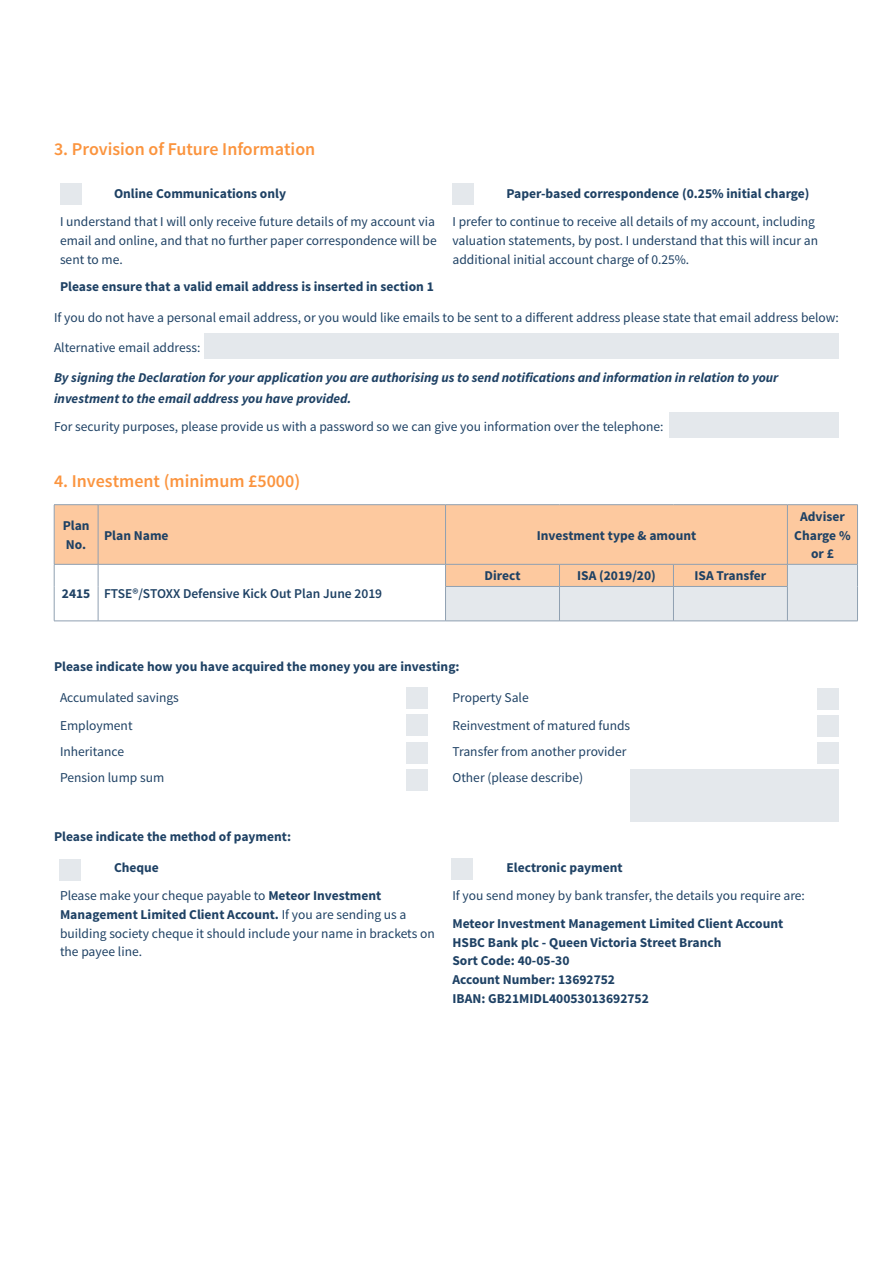
<style>
.page{position:relative;width:893px;height:1263px;background:#fff}
.page>*{position:absolute;margin:0;border:0;box-sizing:border-box;transform-origin:0 0}
.Sub-heading{font:600 18px "Source Sans Pro";color:#fb943e}
.Body_Text{font:13.5px/18.8px "Source Sans Pro";color:#1e4164}
.Body_Text-2{font:700 13.5px/18.8px "Source Sans Pro";color:#1e4164}
.Body_Text-3{font:italic 700 13.5px/21px "Source Sans Pro";color:#1e4164}
.Body_Text-4{font:600 13.5px "Source Sans Pro";color:#1e4164}
.s1{font-weight:700}
</style>
<div class="page">
<svg style="left:55px;top:505px;width:802px;height:81px;background:#fcd0ad"></svg>
<hr style="left:54px;top:504px;width:44px;height:1px;background:#8fa0b1">
<hr style="left:54px;top:505px;width:1px;height:59px;background:#8fa0b1">
<hr style="left:98px;top:504px;width:347px;height:1px;background:#8fa0b1">
<hr style="left:98px;top:505px;width:1px;height:59px;background:#8fa0b1">
<hr style="left:446px;top:504px;width:113px;height:1px;background:#8fa0b1">
<hr style="left:445px;top:505px;width:1px;height:59px;background:#8fa0b1">
<hr style="left:559px;top:504px;width:114px;height:1px;background:#8fa0b1">
<hr style="left:673px;top:504px;width:114px;height:1px;background:#8fa0b1">
<hr style="left:787px;top:504px;width:71px;height:1px;background:#8fa0b1">
<hr style="left:787px;top:505px;width:1px;height:59px;background:#8fa0b1">
<hr style="left:857px;top:505px;width:1px;height:59px;background:#8fa0b1">
<hr style="left:54px;top:564px;width:44px;height:1px;background:#8fa0b1">
<svg style="left:54px;top:565px;width:1px;height:21px"></svg>
<hr style="left:98px;top:564px;width:347px;height:1px;background:#8fa0b1">
<svg style="left:98px;top:564px;width:1px;height:22px"></svg>
<hr style="left:54px;top:586px;width:1px;height:35px;background:#8fa0b1">
<hr style="left:98px;top:586px;width:1px;height:35px;background:#8fa0b1">
<hr style="left:54px;top:621px;width:44px;height:1px;background:#8fa0b1">
<hr style="left:98px;top:621px;width:347px;height:1px;background:#8fa0b1">
<svg style="left:445px;top:564px;width:413px;height:57px;background:#e9dcd2"></svg>
<hr style="left:857px;top:586px;width:1px;height:35px;background:#8fa0b1">
<hr style="left:787px;top:621px;width:71px;height:1px;background:#8fa0b1">
<hr style="left:445px;top:586px;width:114px;height:1px;background:#8fa0b1">
<hr style="left:445px;top:587px;width:1px;height:34px;background:#8fa0b1">
<hr style="left:559px;top:586px;width:114px;height:1px;background:#8fa0b1">
<hr style="left:559px;top:587px;width:1px;height:34px;background:#8fa0b1">
<hr style="left:673px;top:586px;width:115px;height:1px;background:#8fa0b1">
<hr style="left:673px;top:587px;width:1px;height:34px;background:#8fa0b1">
<hr style="left:787px;top:587px;width:1px;height:34px;background:#8fa0b1">
<hr style="left:446px;top:621px;width:113px;height:1px;background:#8fa0b1">
<hr style="left:559px;top:621px;width:114px;height:1px;background:#8fa0b1">
<hr style="left:673px;top:621px;width:114px;height:1px;background:#8fa0b1">
<div style="left:60px;top:184px;width:21px;height:21px;background:#e4e8ec"></div>
<div style="left:452px;top:183px;width:21px;height:22px;background:#e4e8ec"></div>
<div style="left:204px;top:333px;width:635px;height:26px;background:#e4e8ec"></div>
<div style="left:669px;top:412px;width:170px;height:26px;background:#e4e8ec"></div>
<div style="left:59px;top:859px;width:21px;height:21px;background:#e4e8ec"></div>
<div style="left:452px;top:858px;width:21px;height:22px;background:#e4e8ec"></div>
<div style="left:407px;top:687px;width:21px;height:22px;background:#e4e8ec"></div>
<div style="left:818px;top:688px;width:21px;height:22px;background:#e4e8ec"></div>
<div style="left:407px;top:715px;width:21px;height:21px;background:#e4e8ec"></div>
<div style="left:818px;top:715px;width:21px;height:22px;background:#e4e8ec"></div>
<div style="left:407px;top:742px;width:21px;height:21px;background:#e4e8ec"></div>
<div style="left:818px;top:742px;width:21px;height:22px;background:#e4e8ec"></div>
<div style="left:407px;top:769px;width:21px;height:21px;background:#e4e8ec"></div>
<div style="left:630px;top:769px;width:209px;height:53px;background:#e4e8ec"></div>
<p class="Sub-heading" style="left:54px;top:137px;width:263px">3. Provision of Future Information</p>
<p class="Body_Text-2" style="left:114px;top:185px;width:174px">Online Communications only</p>
<p class="Body_Text" style="left:60px;top:213px;width:378px">I understand that I will only receive future details of my account via email and online, and that no further paper correspondence will be sent to me.</p>
<p class="Body_Text-2" style="left:60px;top:278px;width:375px">Please ensure that a valid email address is inserted in section 1</p>
<p class="Body_Text-2" style="left:506px;top:185px;width:305px">Paper-based correspondence (0.25% initial charge)</p>
<p class="Body_Text" style="left:452px;top:213px;width:367px">I prefer to continue to receive all details of my account, including valuation statements, by post. I understand that this will incur an additional initial account charge of 0.25%.</p>
<p class="Body_Text" style="left:54px;top:309px;width:786px">If you do not have a personal email address, or you would like emails to be sent to a different address please state that email address below:</p>
<p class="Body_Text" style="left:54px;top:339px;width:148px">Alternative email address:</p>
<p class="Body_Text-3" style="left:54px;top:367px;width:726px">By signing the Declaration for your application you are authorising us to send notifications and information in relation to your investment to the email address you have provided.</p>
<p class="Body_Text" style="left:54px;top:417px;width:611px">For security purposes, please provide us with a password so we can give you information over the telephone:</p>
<p class="Sub-heading" style="left:54px;top:469px;width:248px">4. Investment (minimum £5000)</p>
<p class="Body_Text-2" style="left:63px;top:517px;width:28px">Plan<br>No.</p>
<p class="Body_Text-2" style="left:104px;top:526px;width:66px">Plan Name</p>
<p class="Body_Text-2" style="left:537px;top:526px;width:161px">Investment type &amp; amount</p>
<p class="Body_Text-2" style="left:794px;top:507px;width:58px;text-align:center">Adviser<br>Charge % or £</p>
<p class="Body_Text-2" style="left:62px;top:584px;width:30px">2415</p>
<p class="Body_Text-4" style="left:104px;top:585px;width:280px">FTSE®/STOXX Defensive Kick Out Plan June 2019</p>
<p class="Body_Text-2" style="left:484px;top:567px;width:37px">Direct</p>
<p class="Body_Text-2" style="left:577px;top:567px;width:80px">ISA (2019/20)</p>
<p class="Body_Text-2" style="left:695px;top:567px;width:73px">ISA Transfer</p>
<p class="Body_Text-2" style="left:54px;top:657px;width:407px">Please indicate how you have acquired the money you are investing:</p>
<p class="Body_Text" style="left:60px;top:688px;width:120px">Accumulated savings</p>
<p class="Body_Text" style="left:452px;top:688px;width:78px">Property Sale</p>
<p class="Body_Text" style="left:60px;top:716px;width:74px">Employment</p>
<p class="Body_Text" style="left:452px;top:716px;width:179px">Reinvestment of matured funds</p>
<p class="Body_Text" style="left:60px;top:742px;width:66px">Inheritance</p>
<p class="Body_Text" style="left:452px;top:742px;width:175px">Transfer from another provider</p>
<p class="Body_Text" style="left:60px;top:768px;width:106px">Pension lump sum</p>
<p class="Body_Text" style="left:452px;top:768px;width:132px">Other (please describe)</p>
<p class="Body_Text-2" style="left:54px;top:828px;width:239px">Please indicate the method of payment:</p>
<p class="Body_Text-2" style="left:114px;top:859px;width:46px">Cheque</p>
<p class="Body_Text" style="left:60px;top:886px;width:376px">Please make your cheque payable to <span class="s1">Meteor Investment Management Limited Client Account.</span> If you are sending us a building society cheque it should include your name in brackets on the payee line.</p>
<p class="Body_Text-2" style="left:506px;top:859px;width:118px">Electronic payment</p>
<p class="Body_Text" style="left:452px;top:886px;width:354px">If you send money by bank transfer, the details you require are:</p>
<p class="Body_Text-2" style="left:452px;top:914px;width:332px">Meteor Investment Management Limited Client Account HSBC Bank plc - Queen Victoria Street Branch<br>Sort Code: 40-05-30<br>Account Number: 13692752<br>IBAN: GB21MIDL40053013692752</p>
</div>
